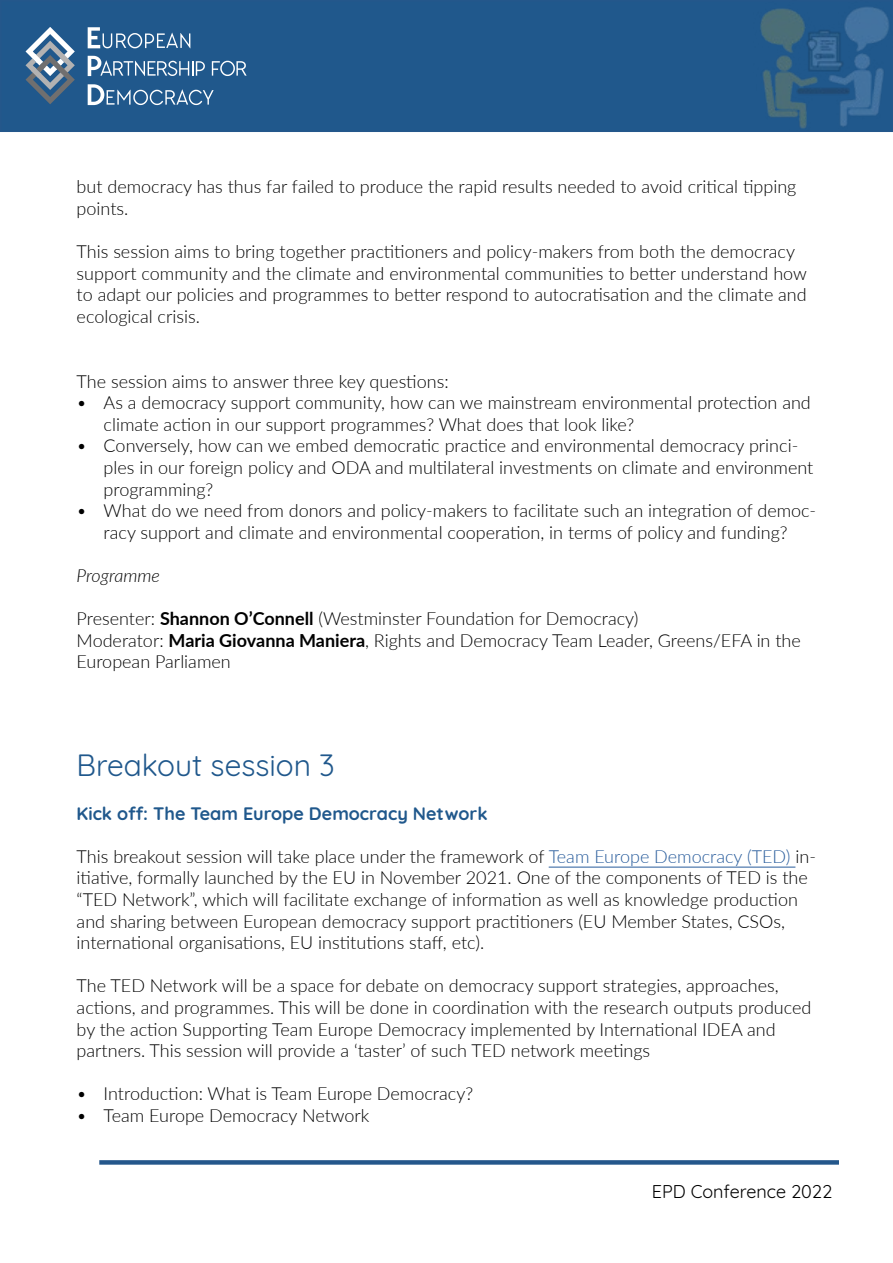
<style>
.page{position:relative;width:893px;height:1263px;background:#fff}
.page>*{position:absolute;margin:0;border:0;box-sizing:border-box;transform-origin:0 0}
.t1{font:30px "Quicksand";color:#20588c}
.t2{font:300 18px/21.6px "Lato";color:#000}
.t3{font:700 18px "Quicksand";color:#20588c}
.t4{font:18px "Quicksand";color:#000}
.t5{font:italic 300 18px "Lato";color:#000}
.s1{font-weight:700}
.s2{color:#275b9b}
</style>
<div class="page">
<div style="left:1px;top:1px;width:891px;height:130px;background:#20588c"></div>
<div style="left:0;top:0;width:893px;height:132px;border:2px solid #24578b"></div>
<hr style="left:549px;top:867px;width:246px;height:1px;background:#275b9b">
<div style="left:99px;top:1160px;width:740px;height:5px;background:#24578b"></div>
<svg style="left:26px;top:27px;width:49px;height:77px"></svg>
<svg style="left:88px;top:56px;width:117px;height:20px"></svg>
<svg style="left:212px;top:61px;width:35px;height:15px"></svg>
<svg style="left:88px;top:84px;width:126px;height:21px"></svg>
<svg style="left:88px;top:27px;width:102px;height:21px"></svg>
<img style="left:753px;top:0;width:140px;height:132px">
<p class="t2" style="left:77px;top:175px;width:721px">but democracy has thus far failed to produce the rapid results needed to avoid critical tipping points.</p>
<p class="t2" style="left:77px;top:240px;width:732px">This session aims to bring together practitioners and policy-makers from both the democracy support community and the climate and environmental communities to better understand how to adapt our policies and programmes to better respond to autocratisation and the climate and ecological crisis.</p>
<p class="t2" style="left:77px;top:370px;width:374px">The session aims to answer three key questions:</p>
<p class="t2" style="left:104px;top:391px;width:709px;text-indent:-27px">• As a democracy support community, how can we mainstream environmental protection and climate action in our support programmes? What does that look like?</p>
<p class="t2" style="left:104px;top:434px;width:711px;text-indent:-27px">• Conversely, how can we embed democratic practice and environmental democracy princi&shy;ples in our foreign policy and ODA and multilateral investments on climate and environment programming?</p>
<p class="t2" style="left:77px;top:499px;width:741px;text-align:center">• What do we need from donors and policy-makers to facilitate such an integration of democ&shy;racy support and climate and environmental cooperation, in terms of policy and funding?</p>
<p class="t5" style="left:77px;top:563px;width:85px">Programme</p>
<p class="t2" style="left:77px;top:607px;width:726px">Presenter: <span class="s1">Shannon O’Connell</span> (Westminster Foundation for Democracy)<br>Moderator: <span class="s1">Maria Giovanna Maniera</span>, Rights and Democracy Team Leader, Greens/EFA in the<br>European Parliamen</p>
<h1 class="t1" style="left:77px;top:742px;width:260px">Breakout session 3</h1>
<p class="t3" style="left:77px;top:798px;width:412px">Kick off: The Team Europe Democracy Network</p>
<p class="t2" style="left:77px;top:845px;width:741px">This breakout session will take place under the framework of <span class="s2">Team Europe Democracy (TED)</span> in&shy;itiative, formally launched by the EU in November 2021. One of the components of TED is the “TED Network”, which will facilitate exchange of information as well as knowledge production and sharing between European democracy support practitioners (EU Member States, CSOs, international organisations, EU institutions staff, etc).</p>
<p class="t2" style="left:77px;top:974px;width:736px">The TED Network will be a space for debate on democracy support strategies, approaches, actions, and programmes. This will be done in coordination with the research outputs produced by the action Supporting Team Europe Democracy implemented by International IDEA and partners. This session will provide a ‘taster’ of such TED network meetings</p>
<p class="t2" style="left:77px;top:1082px;width:398px">• Introduction: What is Team Europe Democracy?</p>
<p class="t2" style="left:77px;top:1104px;width:294px">• Team Europe Democracy Network</p>
<p class="t4" style="left:652px;top:1178px;width:182px">EPD Conference 2022</p>
</div>
